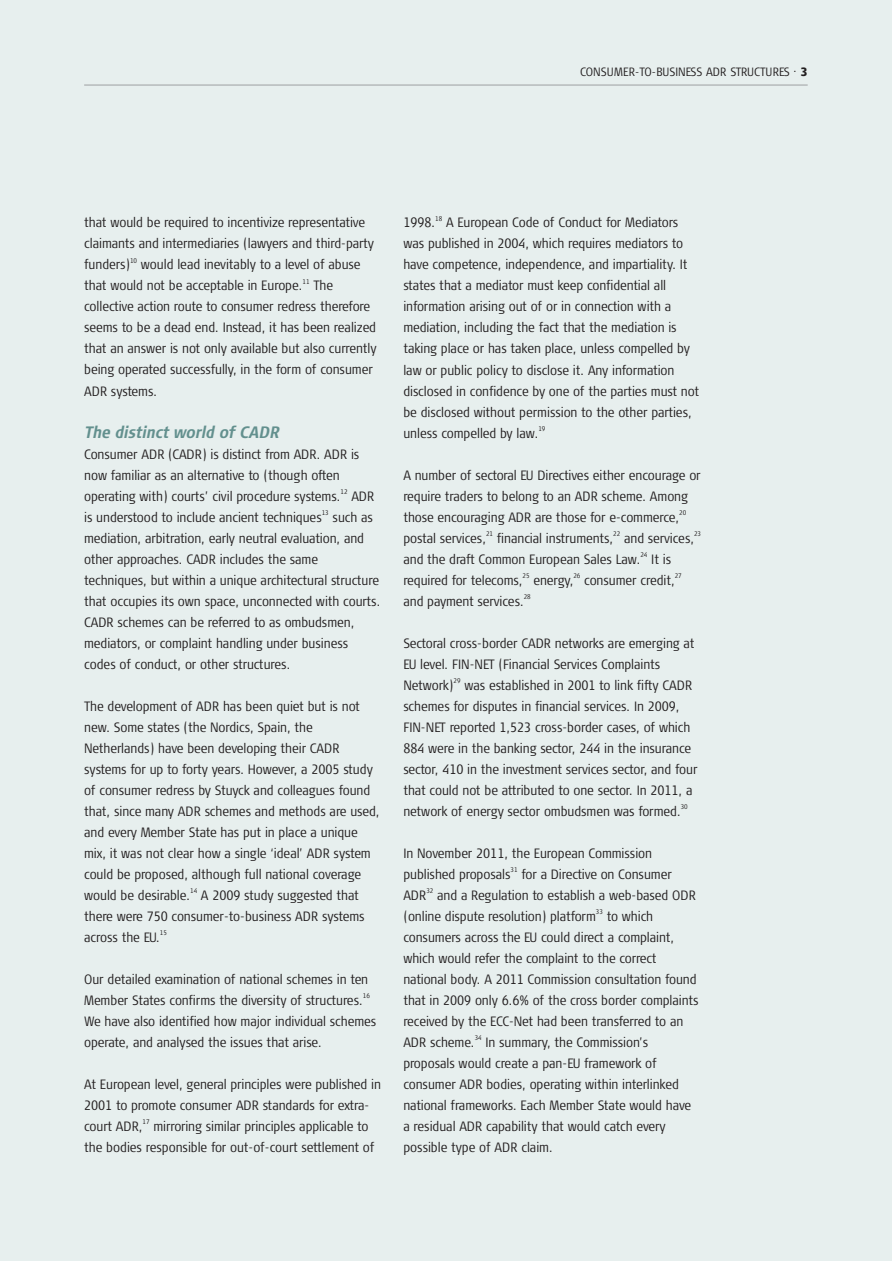
<style>
.page{position:relative;width:892px;height:1261px;background:#fff}
.page>*{position:absolute;margin:0;border:0;box-sizing:border-box;transform-origin:0 0}
.t1{font:italic 700 16.5px "Signa Cond Column";letter-spacing:-.015em;color:#63908e}
.t2{font:300 13.5px/21px "Signa Cond Column";letter-spacing:-.005em;color:#231f20}
.t3{font:300 12px "Signa Cond Column";color:#231f20}
.t4{font:300 6.75px "Signa Cond Column";letter-spacing:-.005em;color:#231f20}
.s1{font-weight:900}
</style>
<div class="page">
<div style="left:0;top:0;width:891px;height:1260px;background:#e7efee"></div>
<hr style="left:84px;top:85px;width:723px;height:1px;background:#9d9fa1">
<p class="t3" style="left:579px;top:67px;width:229px">CONSUMER-TO-BUSINESS ADR STRUCTURES . <span class="s1">3</span></p>
<p class="t2" style="left:84px;top:213px;width:291px">that would be required to incentivize representative claimants and intermediaries (lawyers and third-party funders)</p>
<p class="t4" style="left:130px;top:258px;width:9px">10</p>
<p class="t2" style="left:84px;top:255px;width:278px;text-indent:57px">would lead inevitably to a level of abuse that would not be acceptable in Europe.</p>
<p class="t4" style="left:302px;top:279px;width:9px">11</p>
<p class="t2" style="left:84px;top:276px;width:294px;text-indent:229px">The collective action route to consumer redress therefore seems to be a dead end. Instead, it has been realized that an answer is not only available but also currently being operated successfully, in the form of consumer ADR systems.</p>
<p class="t1" style="left:84px;top:426px;width:196px">The distinct world of CADR</p>
<p class="t2" style="left:84px;top:444px;width:276px">Consumer ADR (CADR) is distinct from ADR. ADR is now familiar as an alternative to (though often operating with) courts’ civil procedure systems.</p>
<p class="t4" style="left:340px;top:489px;width:9px">12</p>
<p class="t2" style="left:351px;top:486px;width:25px">ADR</p>
<p class="t2" style="left:84px;top:507px;width:239px">is understood to include ancient techniques</p>
<p class="t4" style="left:321px;top:510px;width:9px">13</p>
<p class="t2" style="left:84px;top:507px;width:298px;text-indent:248px">such as mediation, arbitration, early neutral evaluation, and other approaches. CADR includes the same techniques, but within a unique architectural structure that occupies its own space, unconnected with courts.<br>CADR schemes can be referred to as ombudsmen, mediators, or complaint handling under business codes of conduct, or other structures.</p>
<p class="t2" style="left:84px;top:696px;width:297px">The development of ADR has been quiet but is not new. Some states (the Nordics, Spain, the Netherlands) have been developing their CADR systems for up to forty years. However, a 2005 study of consumer redress by Stuyck and colleagues found that, since many ADR schemes and methods are used, and every Member State has put in place a unique mix, it was not clear how a single ‘ideal’ ADR system could be proposed, although full national coverage would be desirable.</p>
<p class="t4" style="left:190px;top:888px;width:9px">14</p>
<p class="t2" style="left:84px;top:885px;width:282px;text-indent:117px">A 2009 study suggested that there were 750 consumer-to-business ADR systems across the EU.</p>
<p class="t4" style="left:160px;top:930px;width:9px">15</p>
<p class="t2" style="left:84px;top:969px;width:285px">Our detailed examination of national schemes in ten<br>Member States confirms the diversity of structures.</p>
<p class="t4" style="left:362px;top:993px;width:9px">16</p>
<p class="t2" style="left:84px;top:1011px;width:293px">We have also identified how major individual schemes operate, and analysed the issues that arise.</p>
<p class="t2" style="left:84px;top:1074px;width:298px">At European level, general principles were published in<br>2001 to promote consumer ADR standards for extra&shy;court ADR,</p>
<p class="t4" style="left:143px;top:1119px;width:9px">17</p>
<p class="t2" style="left:84px;top:1116px;width:292px;text-indent:69px">mirroring similar principles applicable to the bodies responsible for out-of-court settlement of</p>
<p class="t2" style="left:403px;top:213px;width:33px">1998.</p>
<p class="t4" style="left:435px;top:216px;width:9px">18</p>
<p class="t2" style="left:403px;top:213px;width:297px;text-indent:43px">A European Code of Conduct for Mediators was published in 2004, which requires mediators to have competence, independence, and impartiality. It states that a mediator must keep confidential all information arising out of or in connection with a mediation, including the fact that the mediation is taking place or has taken place, unless compelled by law or public policy to disclose it. Any information disclosed in confidence by one of the parties must not be disclosed without permission to the other parties, unless compelled by law.</p>
<p class="t4" style="left:538px;top:426px;width:9px">19</p>
<p class="t2" style="left:403px;top:465px;width:299px">A number of sectoral EU Directives either encourage or require traders to belong to an ADR scheme. Among those encouraging ADR are those for e-commerce,</p>
<p class="t4" style="left:679px;top:510px;width:9px">20</p>
<p class="t2" style="left:403px;top:528px;width:84px">postal services,</p>
<p class="t4" style="left:486px;top:531px;width:9px">21</p>
<p class="t2" style="left:496px;top:528px;width:118px">financial instruments,</p>
<p class="t4" style="left:613px;top:531px;width:9px">22</p>
<p class="t2" style="left:623px;top:528px;width:71px">and services,</p>
<p class="t4" style="left:693px;top:531px;width:9px">23</p>
<p class="t2" style="left:403px;top:549px;width:238px">and the draft Common European Sales Law.</p>
<p class="t4" style="left:640px;top:552px;width:9px">24</p>
<p class="t2" style="left:651px;top:549px;width:21px">It is</p>
<p class="t2" style="left:403px;top:570px;width:121px">required for telecoms,</p>
<p class="t4" style="left:522px;top:573px;width:9px">25</p>
<p class="t4" style="left:573px;top:573px;width:9px">26</p>
<p class="t2" style="left:584px;top:570px;width:92px">consumer credit,</p>
<p class="t4" style="left:674px;top:573px;width:9px">27</p>
<p class="t2" style="left:533px;top:570px;width:42px">energy,</p>
<p class="t2" style="left:403px;top:591px;width:122px">and payment services.</p>
<p class="t4" style="left:523px;top:594px;width:9px">28</p>
<p class="t2" style="left:403px;top:633px;width:292px">Sectoral cross-border CADR networks are emerging at<br>EU level. FIN-NET (Financial Services Complaints<br>Network)</p>
<p class="t4" style="left:453px;top:678px;width:9px">29</p>
<p class="t2" style="left:403px;top:675px;width:295px;text-indent:61px">was established in 2001 to link fifty CADR schemes for disputes in financial services. In 2009, FIN-NET reported 1,523 cross-border cases, of which 884 were in the banking sector, 244 in the insurance sector, 410 in the investment services sector, and four that could not be attributed to one sector. In 2011, a network of energy sector ombudsmen was formed.</p>
<p class="t4" style="left:680px;top:804px;width:9px">30</p>
<p class="t2" style="left:403px;top:843px;width:250px">In November 2011, the European Commission published proposals</p>
<p class="t4" style="left:510px;top:867px;width:9px">31</p>
<p class="t2" style="left:521px;top:864px;width:152px">for a Directive on Consumer</p>
<p class="t2" style="left:403px;top:885px;width:25px">ADR</p>
<p class="t4" style="left:426px;top:888px;width:9px">32</p>
<p class="t2" style="left:403px;top:885px;width:294px;text-indent:34px">and a Regulation to establish a web-based ODR (online dispute resolution) platform</p>
<p class="t4" style="left:595px;top:909px;width:9px">33</p>
<p class="t2" style="left:403px;top:906px;width:296px;text-indent:203px">to which consumers across the EU could direct a complaint, which would refer the complaint to the correct national body. A 2011 Commission consultation found that in 2009 only 6.6% of the cross border complaints received by the ECC-Net had been transferred to an ADR scheme.</p>
<p class="t4" style="left:474px;top:1035px;width:9px">34</p>
<p class="t2" style="left:403px;top:1032px;width:289px;text-indent:82px">In summary, the Commission’s proposals would create a pan-EU framework of consumer ADR bodies, operating within interlinked national frameworks. Each Member State would have a residual ADR capability that would catch every possible type of ADR claim.</p>
</div>
